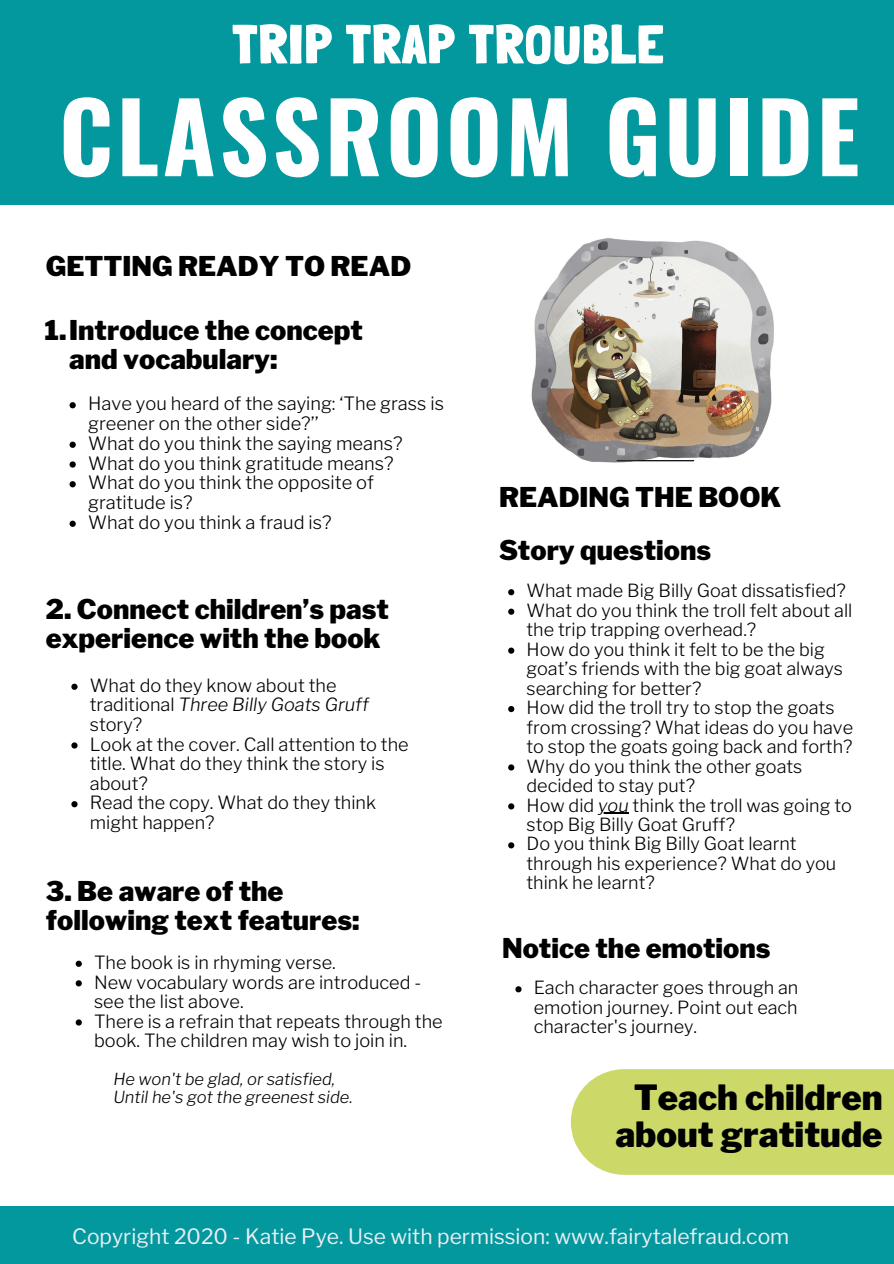
<style>
.page{position:relative;width:894px;height:1264px;background:#fff}
.page>*{position:absolute;margin:0;border:0;box-sizing:border-box;transform-origin:0 0}
.t1{font:700 96.15px "Oswald";letter-spacing:.035em;color:#fff}
.t2{font:900 54px "Londrina Solid";letter-spacing:.035em;color:#fff}
.t3{font:900 34.5px/37.3px "Libre Franklin";color:#000;text-align:center}
.t4{font:900 27px/29.2px "Libre Franklin";color:#000}
.t5{font:21px "Libre Franklin";color:#eaeff4}
.t6{font:300 18.3px/19.8px "Libre Franklin";color:#000}
.t7{font:300 18.15px/19.5px "Libre Franklin";color:#000}
.t8{font:300 18px/19.5px "Libre Franklin";color:#000}
.t9{font:italic 300 16.5px "Libre Franklin";color:#000}
.s1{font-style:italic}
</style>
<div class="page">
<div style="left:0;top:0;width:893px;height:205px;background:#03989e"></div>
<div style="left:0;top:1205px;width:893px;height:58px;background:#03989e"></div>
<img style="left:531px;top:238px;width:243px;height:225px">
<div style="left:570px;top:1069px;width:323px;height:105px;background:#ccd868"></div>
<svg style="left:69px;top:402px;width:7px;height:6px"></svg>
<svg style="left:69px;top:441px;width:7px;height:7px"></svg>
<svg style="left:69px;top:461px;width:7px;height:6px"></svg>
<svg style="left:69px;top:481px;width:7px;height:6px"></svg>
<svg style="left:69px;top:520px;width:7px;height:7px"></svg>
<svg style="left:71px;top:683px;width:7px;height:7px"></svg>
<svg style="left:71px;top:742px;width:7px;height:6px"></svg>
<svg style="left:71px;top:801px;width:7px;height:6px"></svg>
<svg style="left:76px;top:960px;width:6px;height:6px"></svg>
<svg style="left:76px;top:980px;width:6px;height:6px"></svg>
<svg style="left:76px;top:1019px;width:6px;height:6px"></svg>
<svg style="left:508px;top:589px;width:6px;height:6px"></svg>
<svg style="left:508px;top:608px;width:6px;height:6px"></svg>
<svg style="left:508px;top:647px;width:6px;height:6px"></svg>
<svg style="left:508px;top:706px;width:6px;height:6px"></svg>
<svg style="left:508px;top:764px;width:6px;height:6px"></svg>
<svg style="left:508px;top:803px;width:6px;height:6px"></svg>
<hr style="left:598px;top:812px;width:30px;height:1px;background:#000">
<svg style="left:508px;top:842px;width:6px;height:6px"></svg>
<svg style="left:515px;top:986px;width:6px;height:6px"></svg>
<p class="t2" style="left:233px;top:12px;width:431px">TRIP TRAP TROUBLE</p>
<p class="t1" style="left:59px;top:61px;width:801px">CLASSROOM GUIDE</p>
<p class="t4" style="left:46px;top:252px;width:367px">GETTING READY TO READ</p>
<p class="t4" style="left:69px;top:315px;width:295px;text-indent:-25px">1.Introduce the concept and vocabulary:</p>
<p class="t6" style="left:88px;top:394px;width:357px">Have you heard of the saying: ‘The grass is greener on the other side?’’</p>
<p class="t6" style="left:88px;top:433px;width:316px">What do you think the saying means?</p>
<p class="t6" style="left:88px;top:453px;width:307px">What do you think gratitude means?</p>
<p class="t6" style="left:88px;top:473px;width:287px">What do you think the opposite of gratitude is?</p>
<p class="t6" style="left:88px;top:512px;width:245px">What do you think a fraud is?</p>
<p class="t4" style="left:46px;top:594px;width:344px">2. Connect children’s past experience with the book</p>
<p class="t7" style="left:90px;top:675px;width:280px">What do they know about the traditional <span class="s1">Three Billy Goats Gruff </span>story?</p>
<p class="t7" style="left:90px;top:734px;width:320px">Look at the cover. Call attention to the title. What do they think the story is about?</p>
<p class="t7" style="left:90px;top:793px;width:288px">Read the copy. What do they think might happen?</p>
<p class="t4" style="left:46px;top:876px;width:315px">3. Be aware of the following text features:</p>
<p class="t7" style="left:94px;top:952px;width:243px">The book is in rhyming verse.</p>
<p class="t7" style="left:94px;top:972px;width:328px">New vocabulary words are introduced - see the list above.</p>
<p class="t7" style="left:94px;top:1011px;width:350px">There is a refrain that repeats through the book. The children may wish to join in.</p>
<p class="t9" style="left:113px;top:1068px;width:223px">He won't be glad, or satisfied,</p>
<p class="t9" style="left:113px;top:1086px;width:241px">Until he's got the greenest side.</p>
<p class="t4" style="left:499px;top:483px;width:284px">READING THE BOOK</p>
<p class="t4" style="left:499px;top:536px;width:213px">Story questions</p>
<p class="t8" style="left:526px;top:581px;width:321px">What made Big Billy Goat dissatisfied?</p>
<p class="t8" style="left:526px;top:600px;width:327px">What do you think the troll felt about all the trip trapping overhead.?</p>
<p class="t8" style="left:526px;top:639px;width:318px">How do you think it felt to be the big goat’s friends with the big goat always searching for better?</p>
<p class="t8" style="left:526px;top:698px;width:328px">How did the troll try to stop the goats from crossing? What ideas do you have to stop the goats going back and forth?</p>
<p class="t8" style="left:526px;top:756px;width:277px">Why do you think the other goats decided to stay put?</p>
<p class="t8" style="left:526px;top:795px;width:327px">How did <span class="s1">you</span> think the troll was going to stop Big Billy Goat Gruff?</p>
<p class="t8" style="left:526px;top:834px;width:311px">Do you think Big Billy Goat learnt through his experience? What do you think he learnt?</p>
<p class="t4" style="left:502px;top:933px;width:269px">Notice the emotions</p>
<p class="t8" style="left:533px;top:978px;width:266px;text-align:justify">Each character goes through an emotion journey. Point out each character's journey.</p>
<p class="t3" style="left:615px;top:1078px;width:268px">Teach children about gratitude</p>
<p class="t5" style="left:72px;top:1224px;width:718px">Copyright 2020 - Katie Pye. Use with permission: www.fairytalefraud.com</p>
</div>
